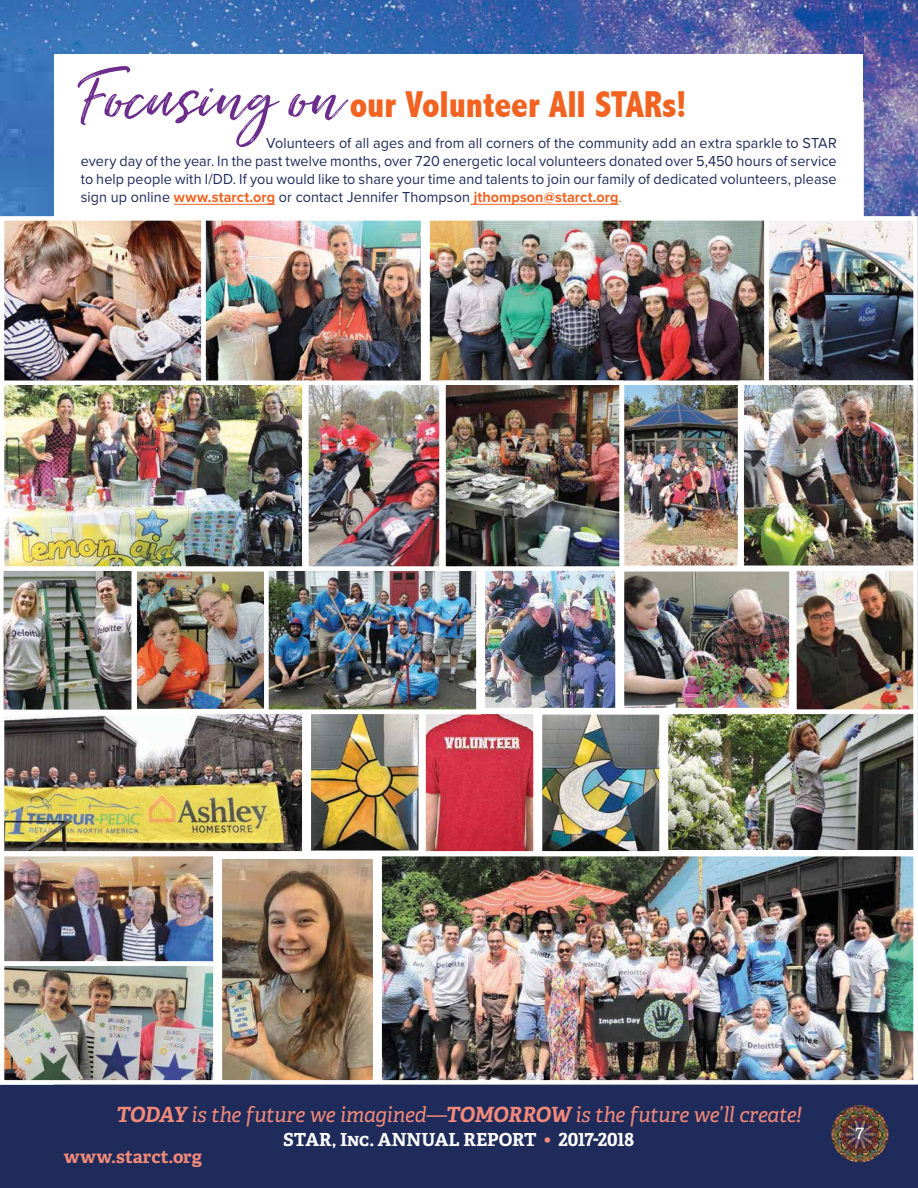
<style>
.page{position:relative;width:918px;height:1188px;background:#fff}
.page>*{position:absolute;margin:0;border:0;box-sizing:border-box;transform-origin:0 0}
.t1{font:800 condensed 37.5px "Abadi";letter-spacing:-.005em;color:#f26322;scale:.96 1}
.t2{font:italic 21px "Adelle PE";letter-spacing:-.005em;color:#f48a79}
.t3{font:700 18px "Adelle PE";letter-spacing:-.005em;color:#fff}
.t4{font:700 18px "Adelle PE";color:#f48a79}
.t5{font:18px "Adelle PE";color:#fff}
.t6{font:15px/18px "Proxima Nova";letter-spacing:.005em;color:#1f2b5b;text-align:justify;scale:.96 1}
.s1{font-family:"Just Lovely Slanted Wide";font-weight:400;font-stretch:normal;font-size:82.5px;color:#6b2c8c}
.s2{font-weight:700;color:#f26322}
.s3{font-family:"Minion Pro";color:#f26322}
.s4{font-weight:700}
.s5{color:#f48a79}
</style>
<div class="page">
<div style="left:0;top:1085px;width:918px;height:103px;background:#1f2b5b"></div>
<img style="left:0;top:54px;width:54px;height:162px">
<img style="left:864px;top:0;width:54px;height:216px">
<img style="left:0;top:0;width:864px;height:54px">
<img style="left:377px;top:856px;width:541px;height:229px">
<img style="left:5px;top:857px;width:208px;height:223px">
<div style="left:0;top:852px;width:218px;height:114px;border:4px solid #fff"></div>
<img style="left:3px;top:571px;width:129px;height:139px">
<img style="left:137px;top:572px;width:127px;height:136px">
<div style="left:132px;top:567px;width:137px;height:146px;border:4px solid #fff"></div>
<img style="left:264px;top:571px;width:352px;height:139px">
<img style="left:797px;top:571px;width:116px;height:138px">
<div style="left:792px;top:566px;width:126px;height:148px;border:4px solid #fff"></div>
<img style="left:669px;top:715px;width:244px;height:135px">
<div style="left:664px;top:710px;width:254px;height:145px;border:4px solid #fff"></div>
<img style="left:426px;top:715px;width:107px;height:136px">
<div style="left:421px;top:710px;width:117px;height:146px;border:4px solid #fff"></div>
<img style="left:312px;top:715px;width:106px;height:135px">
<div style="left:307px;top:710px;width:116px;height:145px;border:4px solid #fff"></div>
<img style="left:5px;top:715px;width:297px;height:136px">
<div style="left:0;top:710px;width:307px;height:146px;border:4px solid #fff"></div>
<img style="left:5px;top:386px;width:297px;height:180px">
<div style="left:0;top:381px;width:307px;height:190px;border:4px solid #fff"></div>
<img style="left:309px;top:386px;width:130px;height:180px">
<div style="left:304px;top:381px;width:140px;height:190px;border:4px solid #fff"></div>
<img style="left:446px;top:386px;width:291px;height:180px">
<div style="left:620px;top:381px;width:122px;height:189px;border:4px solid #fff"></div>
<img style="left:5px;top:221px;width:415px;height:159px">
<div style="left:0;top:216px;width:206px;height:169px;border:4px solid #fff"></div>
<div style="left:201px;top:216px;width:224px;height:169px;border:4px solid #fff"></div>
<img style="left:430px;top:221px;width:483px;height:159px">
<div style="left:425px;top:216px;width:344px;height:169px;border:4px solid #fff"></div>
<div style="left:764px;top:216px;width:154px;height:169px;border:4px solid #fff"></div>
<div style="left:0;top:962px;width:218px;height:123px;border:4px solid #fff"></div>
<img style="left:223px;top:860px;width:149px;height:220px">
<div style="left:218px;top:855px;width:159px;height:230px;border:4px solid #fff"></div>
<div style="left:441px;top:381px;width:183px;height:190px;border:4px solid #fff"></div>
<img style="left:744px;top:386px;width:169px;height:179px">
<div style="left:739px;top:381px;width:179px;height:189px;border:4px solid #fff"></div>
<img style="left:625px;top:572px;width:164px;height:135px">
<div style="left:620px;top:567px;width:174px;height:145px;border:4px solid #fff"></div>
<img style="left:543px;top:715px;width:116px;height:136px">
<div style="left:538px;top:710px;width:126px;height:146px;border:4px solid #fff"></div>
<img style="left:831px;top:1105px;width:58px;height:57px;border-radius:29px">
<hr style="left:174px;top:204px;width:101px;height:1px;background:#f26322">
<hr style="left:470px;top:204px;width:149px;height:1px;background:#f26322">
<h1 class="t1" style="left:81px;top:83px;width:633px"><span class="s1">Focusing on</span> our Volunteer All STARs!</h1>
<p class="t6" style="left:81px;top:135px;width:789px;text-indent:185px">Volunteers of all ages and from all corners of the community add an extra sparkle to STAR every day of the year. In the past twelve months, over 720 energetic local volunteers donated over 5,450 hours of service to help people with I/DD. If you would like to share your time and talents to join our family of dedicated volunteers, please sign up online <span class="s2">www.starct.org</span> or contact Jennifer Thompson <span class="s2">jthompson@starct.org</span><span class="s3">.</span></p>
<h2 class="t2" style="left:116px;top:1099px;width:687px"><span class="s4">TODAY</span> is the future we imagined—<span class="s4">TOMORROW</span> is the future we’ll create!</h2>
<p class="t3" style="left:283px;top:1127px;width:353px">STAR, Inc. ANNUAL REPORT <span class="s5">•</span> 2017-2018</p>
<p class="t4" style="left:64px;top:1144px;width:140px">www.starct.org</p>
<p class="t5" style="left:851px;top:1114px;width:10px">7</p>
<p class="t5" style="left:855px;top:1118px;width:10px">7</p>
</div>
